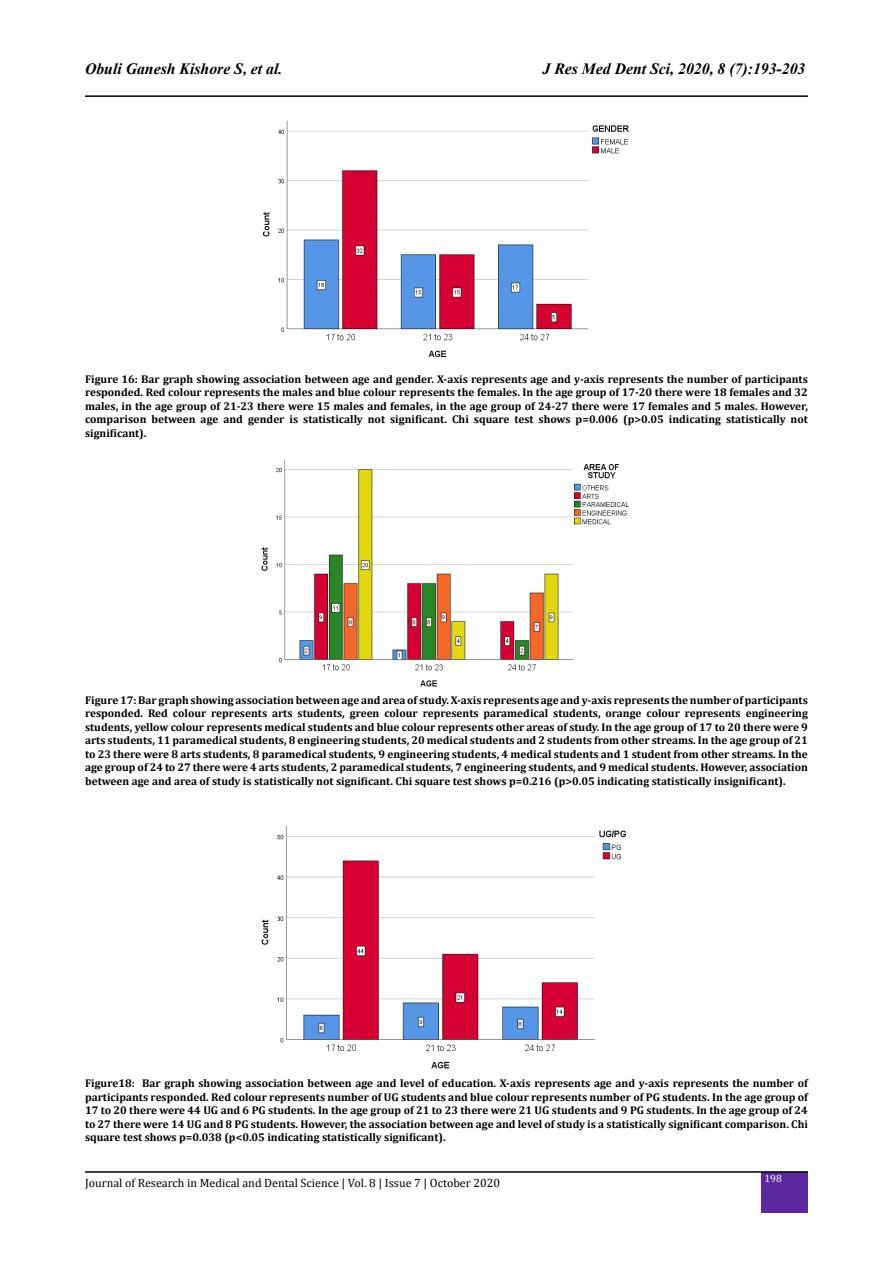
<style>
.page{position:relative;width:893px;height:1263px;background:#fff}
.page>*{position:absolute;margin:0;border:0;box-sizing:border-box;transform-origin:0 0}
.t1{font:italic 700 15.75px "Times New Roman";color:#000}
.t2{font:12px "Cambria";color:#000}
.t3{font:700 11.25px/13.5px "Cambria";color:#000;text-align:justify}
.t4{font:10.5px "Cambria";color:#fff}
</style>
<div class="page">
<hr style="left:85px;top:95px;width:723px;height:2px;background:#000">
<div style="left:762px;top:1172px;width:46px;height:41px;background:#5b289f"></div>
<hr style="left:85px;top:1171px;width:723px;height:2px;background:#000">
<img style="left:263px;top:120px;width:366px;height:238px">
<img style="left:261px;top:459px;width:368px;height:227px">
<img style="left:261px;top:825px;width:365px;height:244px">
<h1 class="t1" style="left:85px;top:58px;width:199px">Obuli Ganesh Kishore S, et al.</h1>
<h1 class="t1" style="left:543px;top:58px;width:264px">J Res Med Dent Sci, 2020, 8 (7):193-203</h1>
<p class="t3" style="left:85px;top:372px;width:724px">Figure 16: Bar graph showing association between age and gender. X-axis represents age and y-axis represents the number of participants responded. Red colour represents the males and blue colour represents the females. In the age group of 17-20 there were 18 females and 32 males, in the age group of 21-23 there were 15 males and females, in the age group of 24-27 there were 17 females and 5 males. However, comparison between age and gender is statistically not significant. Chi square test shows p=0.006 (p&gt;0.05 indicating statistically not significant).</p>
<p class="t3" style="left:85px;top:693px;width:724px">Figure 17: Bar graph showing association between age and area of study. X-axis represents age and y-axis represents the number of participants responded. Red colour represents arts students, green colour represents paramedical students, orange colour represents engineering students, yellow colour represents medical students and blue colour represents other areas of study. In the age group of 17 to 20 there were 9 arts students, 11 paramedical students, 8 engineering students, 20 medical students and 2 students from other streams. In the age group of 21 to 23 there were 8 arts students, 8 paramedical students, 9 engineering students, 4 medical students and 1 student from other streams. In the age group of 24 to 27 there were 4 arts students, 2 paramedical students, 7 engineering students, and 9 medical students. However, association between age and area of study is statistically not significant. Chi square test shows p=0.216 (p&gt;0.05 indicating statistically insignificant).</p>
<p class="t3" style="left:85px;top:1076px;width:724px">Figure18: Bar graph showing association between age and level of education. X-axis represents age and y-axis represents the number of participants responded. Red colour represents number of UG students and blue colour represents number of PG students. In the age group of 17 to 20 there were 44 UG and 6 PG students. In the age group of 21 to 23 there were 21 UG students and 9 PG students. In the age group of 24 to 27 there were 14 UG and 8 PG students. However, the association between age and level of study is a statistically significant comparison. Chi square test shows p=0.038 (p&lt;0.05 indicating statistically significant).</p>
<p class="t2" style="left:85px;top:1176px;width:416px">Journal of Research in Medical and Dental Science | Vol. 8 | Issue 7 | October 2020</p>
<p class="t4" style="left:764px;top:1172px;width:19px">198</p>
</div>
